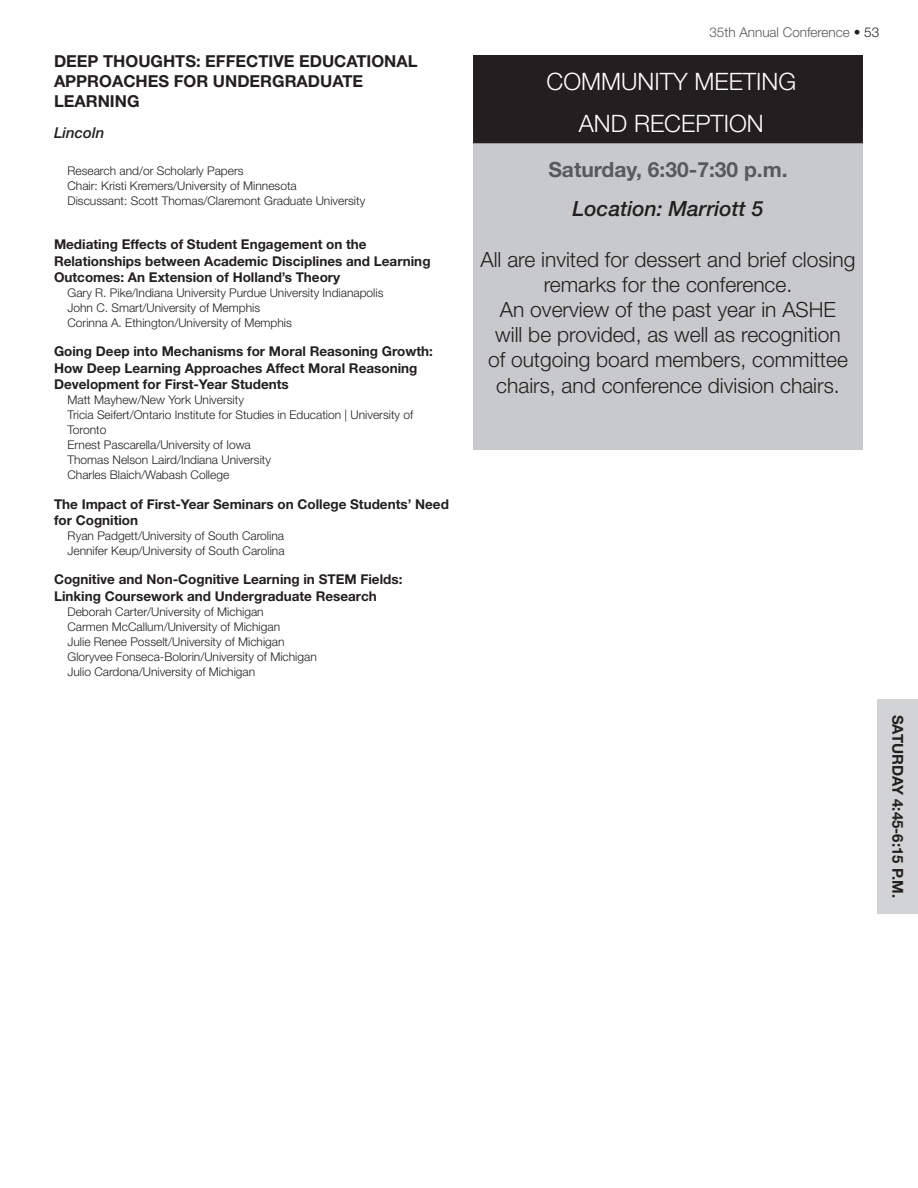
<style>
.page{position:relative;width:918px;height:1188px;background:#fff}
.page>*{position:absolute;margin:0;border:0;box-sizing:border-box;transform-origin:0 0}
.t1{font:300 24px/42.3px "Helvetica Neue";color:#fff;text-align:center}
.t2{font:300 21px/25.2px "Helvetica Neue LT Std";color:#231f20;text-align:center}
.t3{font:700 21px "Helvetica Neue";color:#58595b}
.t4{font:italic 500 21px "Helvetica Neue";color:#231f20}
.t5{font:700 16.5px "Helvetica Neue";color:#231f20}
.t6{font:700 15px "Helvetica Neue";color:#231f20}
.t7{font:italic 500 15px "Helvetica Neue";color:#231f20}
.t8{font:700 13.5px/16.2px "Helvetica Neue";color:#231f20}
.t9{font:300 13.5px "Helvetica Neue LT Std";color:#58595b}
.t10{font:300 12px/15px "Helvetica Neue";color:#231f20}
.s1{color:#231f20}
</style>
<div class="page">
<div style="left:473px;top:55px;width:390px;height:395px;background:#c7c9cb"></div>
<div style="left:473px;top:56px;width:390px;height:45px;background:#231f20"></div>
<div style="left:473px;top:98px;width:390px;height:45px;background:#231f20"></div>
<div style="left:878px;top:699px;width:40px;height:215px;background:#d1d3d4"></div>
<h3 class="t5" style="left:54px;top:51px;width:24px">Deep</h3>
<h3 class="t5" style="left:103px;top:51px;width:23px">Thoughts</h3>
<h3 class="t5" style="left:196px;top:51px;width:31px">: Effective</h3>
<h3 class="t5" style="left:299px;top:51px;width:23px">Educatio</h3>
<h3 class="t5" style="left:384px;top:51px;width:24px">nal</h3>
<h3 class="t5" style="left:54px;top:71px;width:24px">Approaches</h3>
<h3 class="t5" style="left:174px;top:71px;width:12px">for</h3>
<h3 class="t5" style="left:213px;top:71px;width:37px">Undergraduate</h3>
<h3 class="t5" style="left:54px;top:90px;width:22px">Lear</h3>
<h3 class="t5" style="left:98px;top:90px;width:41px">ning</h3>
<p class="t7" style="left:54px;top:124px;width:52px">Lincoln</p>
<p class="t10" style="left:68px;top:163px;width:299px">Research and/or Scholarly Papers<br>Chair: Kristi Kremers/University of Minnesota<br>Discussant: Scott Thomas/Claremont Graduate University</p>
<p class="t8" style="left:54px;top:236px;width:378px">Mediating Effects of Student Engagement on the<br>Relationships between Academic Disciplines and Learning<br>Outcomes: An Extension of Holland’s Theory</p>
<p class="t10" style="left:68px;top:285px;width:318px">Gary R. Pike/Indiana University Purdue University Indianapolis<br>John C. Smart/University of Memphis<br>Corinna A. Ethington/University of Memphis</p>
<p class="t8" style="left:54px;top:343px;width:380px">Going Deep into Mechanisms for Moral Reasoning Growth:<br>How Deep Learning Approaches Affect Moral Reasoning<br>Development for First-Year Students</p>
<p class="t10" style="left:68px;top:392px;width:347px">Matt Mayhew/New York University<br>Tricia Seifert/Ontario Institute for Studies in Education | University of Toronto<br>Ernest Pascarella/University of Iowa<br>Thomas Nelson Laird/Indiana University<br>Charles Blaich/Wabash College</p>
<p class="t8" style="left:54px;top:495px;width:396px">The Impact of First-Year Seminars on College Students’ Need for Cognition</p>
<p class="t10" style="left:68px;top:528px;width:219px">Ryan Padgett/University of South Carolina<br>Jennifer Keup/University of South Carolina</p>
<p class="t8" style="left:54px;top:571px;width:350px">Cognitive and Non-Cognitive Learning in STEM Fields:<br>Linking Coursework and Undergraduate Research</p>
<p class="t10" style="left:68px;top:604px;width:251px">Deborah Carter/University of Michigan<br>Carmen McCallum/University of Michigan<br>Julie Renee Posselt/University of Michigan Gloryvee Fonseca-Bolorin/University of Michigan Julio Cardona/University of Michigan</p>
<p class="t9" style="left:709px;top:24px;width:171px">35th Annual Conference <span class="s1">• 53</span></p>
<h1 class="t1" style="left:546px;top:60px;width:251px">COMMUNITY MEETING<br>AND RECEPTION</h1>
<h2 class="t3" style="left:548px;top:157px;width:238px">Saturday, 6:30-7:30 p.m.</h2>
<h2 class="t4" style="left:572px;top:196px;width:192px">Location: Marriott 5</h2>
<h2 class="t2" style="left:481px;top:246px;width:376px">All are invited for dessert and brief closing remarks for the conference.<br>An overview of the past year in ASHE<br>will be provided, as well as recognition<br>of outgoing board members, committee chairs, and conference division chairs.</h2>
<p class="t6" style="left:907px;top:715px;width:183px;rotate:90deg">Saturday 4:45-6:15 p.m.</p>
</div>
